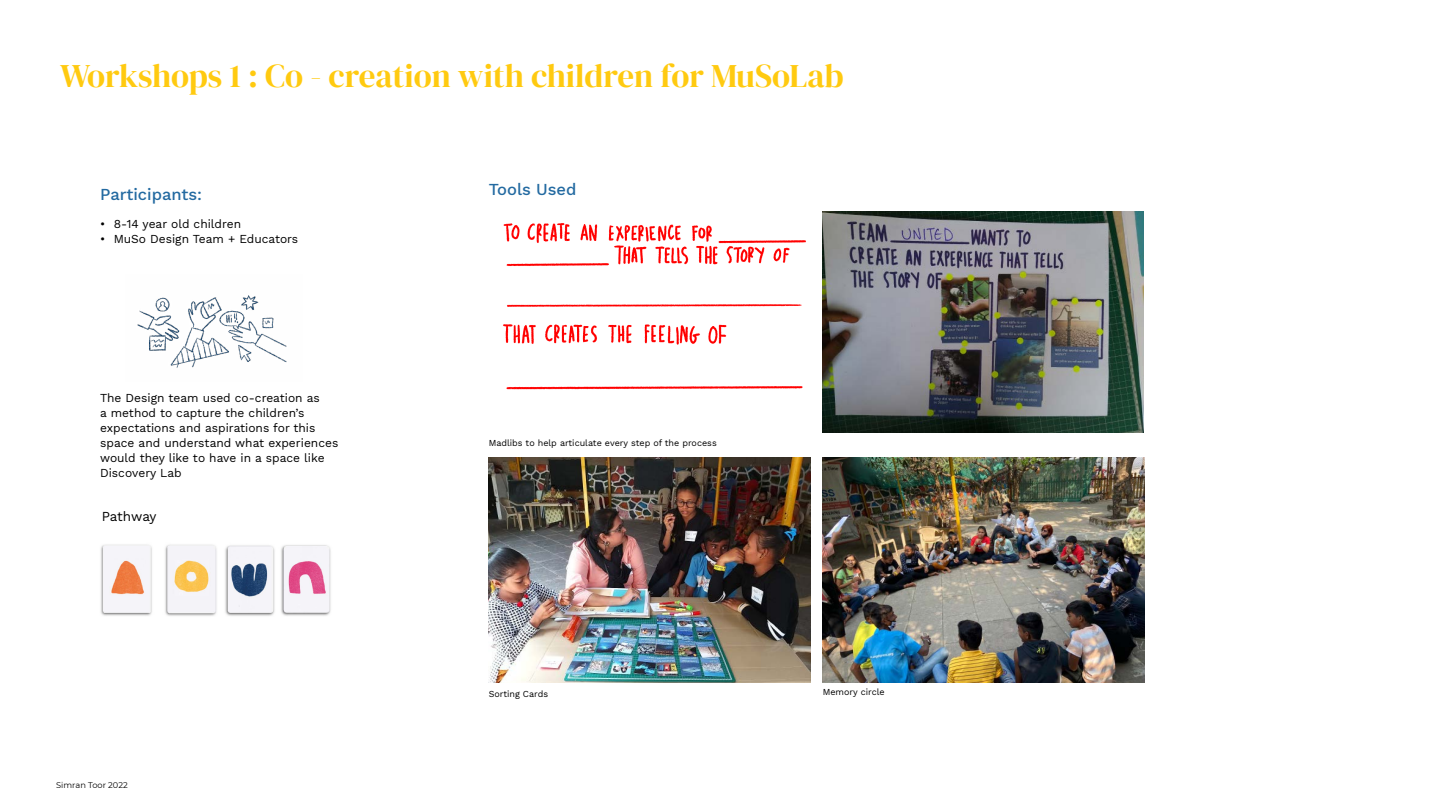
<style>
.page{position:relative;width:1440px;height:810px;background:#fff}
.page>*{position:absolute;margin:0;border:0;box-sizing:border-box;transform-origin:0 0}
.t1{font:33px "DM Serif Display";color:#ffca10}
.t2{font:500 16.5px "Work Sans";color:#236aa1}
.t3{font:13.5px "Work Sans";letter-spacing:-.01em;color:#000}
.t4{font:12px/15px "Work Sans";color:#000}
.t5{font:9px "Work Sans";color:#000}
.t6{font:8.25px "Montserrat";color:#000}
</style>
<div class="page">
<img style="left:823px;top:212px;width:320px;height:220px">
<img style="left:489px;top:458px;width:321px;height:224px">
<img style="left:503px;top:223px;width:303px;height:167px">
<img style="left:823px;top:458px;width:321px;height:224px">
<img style="left:137px;top:295px;width:150px;height:73px">
<img style="left:100px;top:544px;width:231px;height:72px">
<h1 class="t1" style="left:60px;top:52px;width:785px">Workshops 1 : Co - creation with children for MuSoLab</h1>
<h2 class="t2" style="left:100px;top:184px;width:103px">Participants:</h2>
<h2 class="t2" style="left:489px;top:179px;width:89px">Tools Used</h2>
<p class="t4" style="left:100px;top:217px;width:143px">• 8-14 year old children</p>
<p class="t4" style="left:100px;top:232px;width:200px">• MuSo Design Team + Educators</p>
<p class="t4" style="left:100px;top:390px;width:240px">The Design team used co-creation as<br>a method to capture the children’s expectations and aspirations for this space and understand what experiences would they like to have in a space like Discovery Lab</p>
<p class="t3" style="left:102px;top:508px;width:56px">Pathway</p>
<p class="t6" style="left:56px;top:780px;width:73px">Simran Toor 2022</p>
<p class="t5" style="left:489px;top:438px;width:230px">Madlibs to help articulate every step of the process</p>
<p class="t5" style="left:489px;top:689px;width:61px">Sorting Cards</p>
<p class="t5" style="left:823px;top:687px;width:63px">Memory circle</p>
</div>
